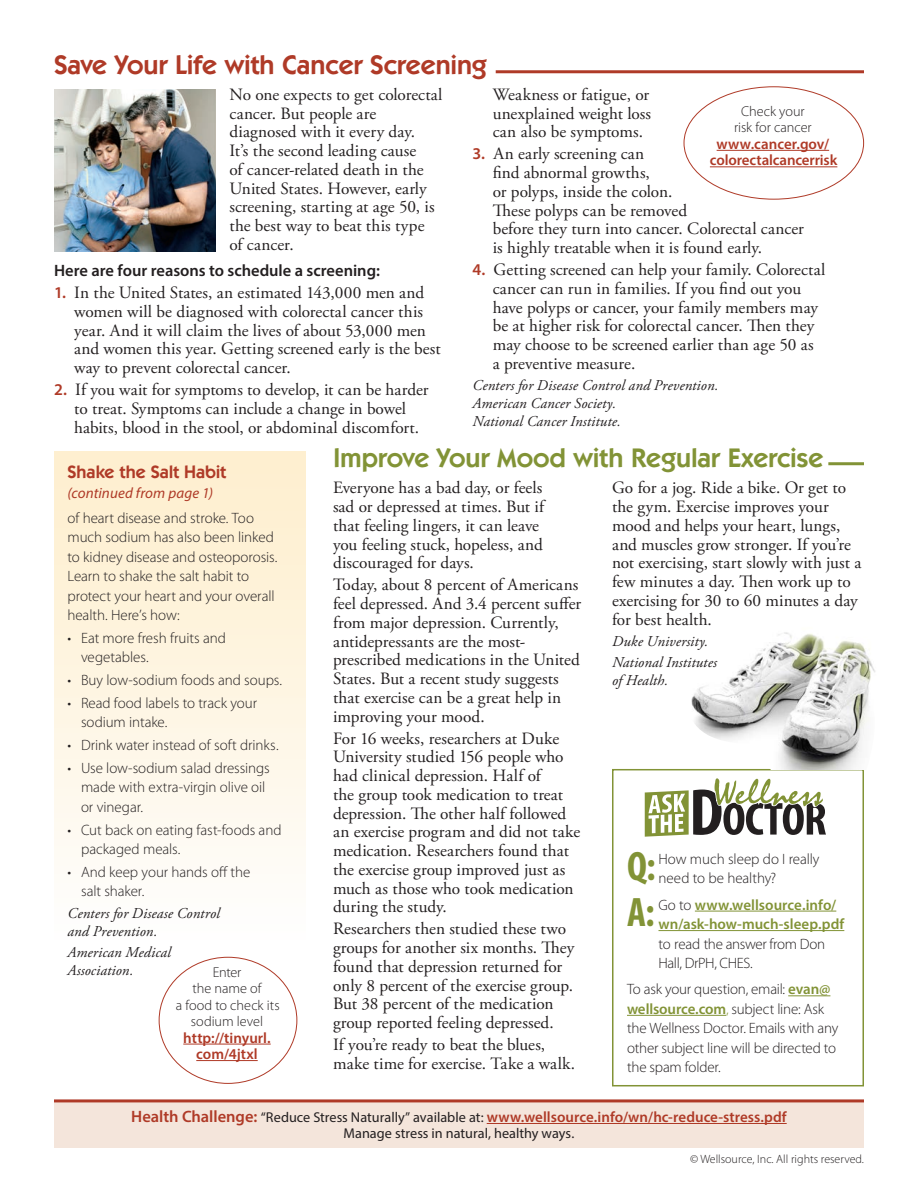
<style>
.page{position:relative;width:918px;height:1188px;background:#fff}
.page>*{position:absolute;margin:0;border:0;box-sizing:border-box;transform-origin:0 0}
.t1{font:700 condensed 41.25px "Myriad Pro";color:#829336}
.t2{font:600 27px "Itc Kabel";color:#829336}
.t3{font:600 27px "Itc Kabel";color:#af3a27}
.t4{font:600 18px "Itc Kabel";letter-spacing:.005em;color:#af3a27}
.t5{font:17.25px/18.8px "Adobe Garamond Pro";color:#231f20}
.t6{font:600 16.5px "Myriad Pro";color:#231f20}
.t7{font:300 15px/19.5px "Myriad Pro";letter-spacing:-.005em;color:#231f20}
.t8{font:italic 15px/18px "Adobe Garamond Pro";letter-spacing:.005em;color:#231f20}
.t9{font:600 15px/16.5px "Myriad Pro";color:#af3a27;text-align:center}
.t10{font:600 15px/19.5px "Myriad Pro";color:#829336}
.t11{font:italic 15px "Myriad Pro";letter-spacing:.01em;color:#af3a27}
.t12{font:300 14.25px/16.5px "Myriad Pro";letter-spacing:-.005em;color:#231f20;text-align:center}
.t13{font:14.25px "Myriad Pro";color:#231f20}
.t14{font:300 12px "Myriad Pro";color:#231f20}
.s1{font-family:"Myriad Pro";font-weight:600;font-size:16.5px;color:#af3a27}
.s2{font-weight:300;color:#231f20}
.s3{font-weight:600;color:#829336}
.s4{color:#829336}
.s5{font-size:16.5px}
.s6{font-weight:400;font-size:14.25px;color:#231f20}
</style>
<div class="page">
<div style="left:54px;top:451px;width:252px;height:556px;background:linear-gradient(to bottom,#feeecc,#feffff)"></div>
<div style="left:54px;top:1102px;width:810px;height:46px;background:#f4e5db"></div>
<hr style="left:695px;top:911px;width:141px;height:1px;background:#829336">
<hr style="left:658px;top:930px;width:186px;height:1px;background:#829336">
<hr style="left:788px;top:996px;width:42px;height:1px;background:#829336">
<hr style="left:627px;top:1015px;width:99px;height:1px;background:#829336">
<div style="left:612px;top:769px;width:252px;height:317px;border:2px solid #829336"></div>
<hr style="left:496px;top:70px;width:368px;height:3px;background:#af3a27">
<hr style="left:828px;top:462px;width:36px;height:3px;background:#829336">
<hr style="left:54px;top:1099px;width:810px;height:3px;background:#af3a27">
<img style="left:688px;top:632px;width:187px;height:138px">
<hr style="left:487px;top:1123px;width:300px;height:1px;background:#af3a27">
<svg style="left:645px;top:778px;width:181px;height:59px"></svg>
<hr style="left:717px;top:150px;width:112px;height:1px;background:#af3a27">
<hr style="left:710px;top:167px;width:127px;height:1px;background:#af3a27">
<img style="left:54px;top:90px;width:162px;height:162px">
<div style="left:159px;top:957px;width:138px;height:126px;background:#fff;border-radius:50%"></div>
<hr style="left:183px;top:1044px;width:88px;height:1px;background:#af3a27">
<hr style="left:196px;top:1060px;width:62px;height:1px;background:#af3a27">
<h2 class="t3" style="left:54px;top:49px;width:434px">Save Your Life with Cancer Screening</h2>
<p class="t5" style="left:230px;top:86px;width:215px">No one expects to get colorectal cancer. But people are diagnosed with it every day.<br>It’s the second leading cause<br>of cancer-related death in the<br>United States. However, early screening, starting at age 50, is the best way to beat this type<br>of cancer.</p>
<p class="t6" style="left:54px;top:260px;width:327px">Here are four reasons to schedule a screening:</p>
<p class="t5" style="left:74px;top:284px;width:368px;text-indent:-20px"><span class="s1">1.</span> In the United States, an estimated 143,000 men and women will be diagnosed with colorectal cancer this year. And it will claim the lives of about 53,000 men and women this year. Getting screened early is the best way to prevent colorectal cancer.</p>
<p class="t5" style="left:74px;top:381px;width:356px;text-indent:-20px"><span class="s1">2.</span> If you wait for symptoms to develop, it can be harder to treat. Symptoms can include a change in bowel habits, blood in the stool, or abdominal discomfort.</p>
<p class="t5" style="left:493px;top:86px;width:160px;text-align:justify">Weakness or fatigue, or unexplained weight loss can also be symptoms.</p>
<p class="t5" style="left:493px;top:145px;width:313px;text-indent:-20px"><span class="s1">3.</span> An early screening can<br>find abnormal growths,<br>or polyps, inside the colon.<br>These polyps can be removed<br>before they turn into cancer. Colorectal cancer is highly treatable when it is found early.</p>
<p class="t5" style="left:493px;top:261px;width:334px;text-indent:-20px"><span class="s1">4.</span> Getting screened can help your family. Colorectal cancer can run in families. If you find out you have polyps or cancer, your family members may be at higher risk for colorectal cancer. Then they may choose to be screened earlier than age 50 as<br>a preventive measure.</p>
<p class="t8" style="left:472px;top:377px;width:248px">Centers for Disease Control and Prevention.<br>American Cancer Society.<br>National Cancer Institute.</p>
<h2 class="t2" style="left:333px;top:442px;width:492px">Improve Your Mood with Regular Exercise</h2>
<p class="t12" style="left:734px;top:103px;width:79px">Check your risk for cancer</p>
<p class="t9" style="left:710px;top:135px;width:129px">www.cancer.gov/ colorectalcancerrisk</p>
<p class="t4" style="left:68px;top:462px;width:160px">Shake the Salt Habit</p>
<p class="t11" style="left:68px;top:484px;width:147px">(continued from page 1)</p>
<p class="t5" style="left:612px;top:479px;width:251px">Go for a jog. Ride a bike. Or get to the gym. Exercise improves your mood and helps your heart, lungs, and muscles grow stronger. If you’re not exercising, start slowly with just a few minutes a day. Then work up to exercising for 30 to 60 minutes a day for best health.</p>
<p class="t8" style="left:612px;top:631px;width:106px;line-height:21.3px">Duke University.<br>National Institutes</p>
<p class="t8" style="left:612px;top:672px;width:58px">of Health.</p>
<p class="t5" style="left:333px;top:479px;width:213px">Everyone has a bad day, or feels sad or depressed at times. But if that feeling lingers, it can leave you feeling stuck, hopeless, and discouraged for days.</p>
<p class="t5" style="left:333px;top:576px;width:250px">Today, about 8 percent of Americans feel depressed. And 3.4 percent suffer from major depression. Currently, antidepressants are the most&shy;prescribed medications in the United States. But a recent study suggests that exercise can be a great help in improving your mood.</p>
<p class="t5" style="left:333px;top:729px;width:249px">For 16 weeks, researchers at Duke<br>University studied 156 people who had clinical depression. Half of<br>the group took medication to treat depression. The other half followed an exercise program and did not take medication. Researchers found that the exercise group improved just as much as those who took medication during the study.</p>
<p class="t5" style="left:333px;top:920px;width:243px">Researchers then studied these two groups for another six months. They found that depression returned for only 8 percent of the exercise group.<br>But 38 percent of the medication group reported feeling depressed.</p>
<p class="t5" style="left:333px;top:1036px;width:244px">If you’re ready to beat the blues, make time for exercise. Take a walk.</p>
<p class="t7" style="left:68px;top:508px;width:211px">of heart disease and stroke. Too much sodium has also been linked to kidney disease and osteoporosis.<br>Learn to shake the salt habit to protect your heart and your overall health. Here’s how:</p>
<p class="t7" style="left:81px;top:628px;width:147px;text-indent:-14px">• Eat more fresh fruits and vegetables.</p>
<p class="t7" style="left:68px;top:670px;width:216px">• Buy low-sodium foods and soups.</p>
<p class="t7" style="left:81px;top:693px;width:178px;text-indent:-14px">• Read food labels to track your sodium intake.</p>
<p class="t7" style="left:68px;top:735px;width:213px">• Drink water instead of soft drinks.</p>
<p class="t7" style="left:81px;top:758px;width:190px;text-indent:-14px">• Use low-sodium salad dressings made with extra-virgin olive oil or vinegar.</p>
<p class="t7" style="left:81px;top:820px;width:202px;text-indent:-14px">• Cut back on eating fast-foods and packaged meals.</p>
<p class="t7" style="left:81px;top:862px;width:171px;text-indent:-14px">• And keep your hands off the salt shaker.</p>
<p class="t8" style="left:68px;top:904px;width:154px">Centers for Disease Control and Prevention.</p>
<p class="t8" style="left:68px;top:944px;width:105px">American Medical<br>Association.</p>
<h1 class="t1" style="left:627px;top:841px;width:30px">Q:</h1>
<p class="t7" style="left:658px;top:849px;width:163px">How much sleep do I really need to be healthy?</p>
<h1 class="t1" style="left:627px;top:887px;width:29px">A:</h1>
<p class="t10" style="left:658px;top:894px;width:187px"><span class="s2">Go to</span> www.wellsource.info/ wn/ask-how-much-sleep.pdf</p>
<p class="t7" style="left:658px;top:934px;width:168px">to read the answer from Don<br>Hall, DrPH, CHES.</p>
<p class="t7" style="left:627px;top:979px;width:213px">To ask your question, email: <span class="s3">evan@ wellsource.com</span><span class="s4">,</span> subject line: Ask the Wellness Doctor. Emails with any other subject line will be directed to the spam folder.</p>
<p class="t12" style="left:176px;top:963px;width:105px">Enter<br>the name of<br>a food to check its sodium level</p>
<p class="t9" style="left:183px;top:1029px;width:89px">http://tinyurl. com/4jtxl</p>
<p class="t9" style="left:131px;top:1108px;width:657px"><span class="s5">Health Challenge:</span> <span class="s6">“Reduce Stress Naturally” available at:</span> www.wellsource.info/wn/hc-reduce-stress.pdf</p>
<p class="t13" style="left:344px;top:1125px;width:232px">Manage stress in natural, healthy ways.</p>
<p class="t14" style="left:690px;top:1152px;width:175px">© Wellsource, Inc. All rights reserved.</p>
</div>
